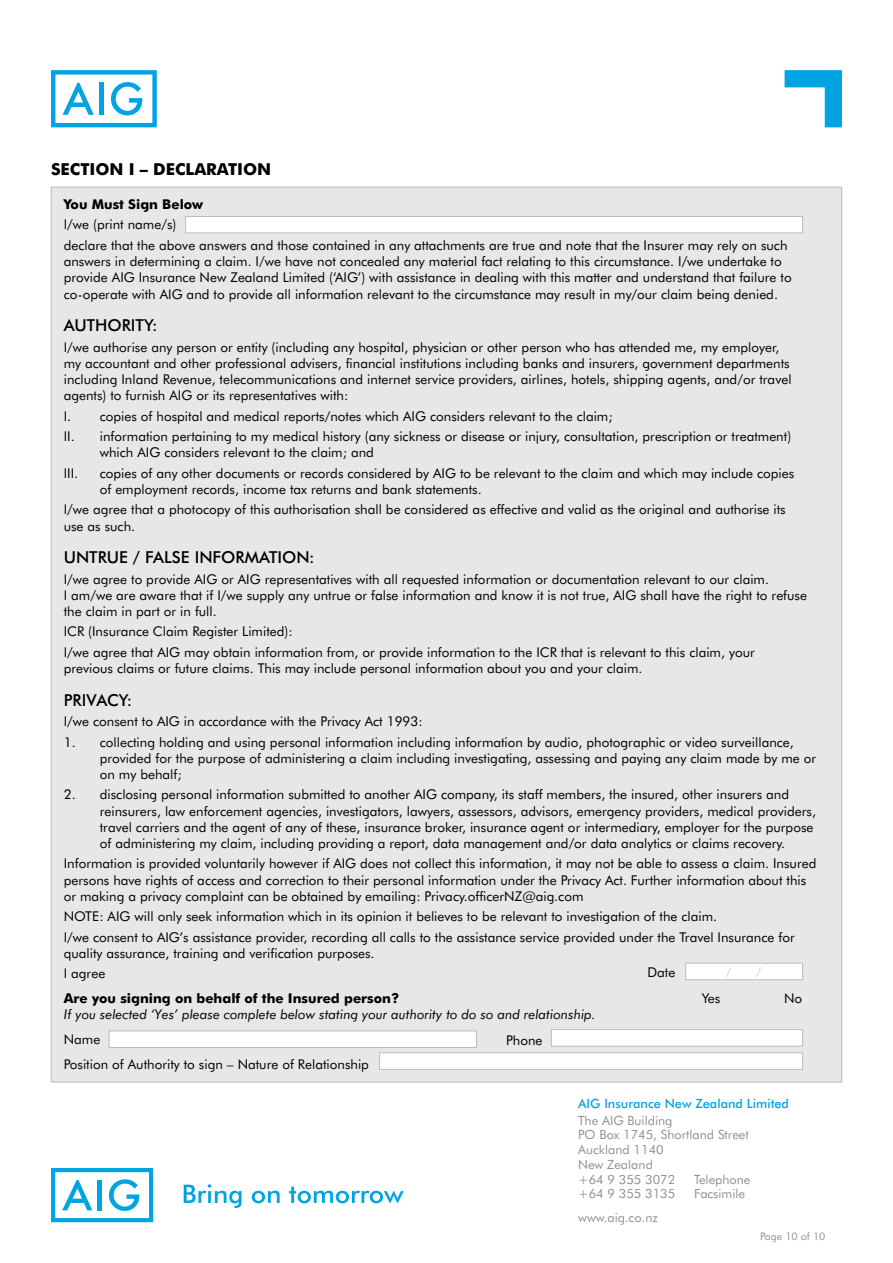
<style>
.page{position:relative;width:893px;height:1263px;background:#fff}
.page>*{position:absolute;margin:0;border:0;box-sizing:border-box;transform-origin:0 0}
.t1{font:500 16.5px "AIG Futura";color:#000}
.t2{font:700 16.5px "AIG Futura";color:#000}
.t3{font:13.5px/16.2px "AIG Futura";color:#000}
.t4{font:italic 13.5px "AIG Futura";color:#000}
.t5{font:700 13.5px "AIG Futura";color:#000}
.t6{font:12.75px/14.7px "AIG Futura";color:#8f9194}
.t7{font:500 12.75px "AIG Futura";color:#00a4e4}
.t8{font:12px "AIG Futura";color:#bad0e1}
.t9{font:10.5px "AIG Futura";color:#8f9194}
</style>
<div class="page">
<svg style="left:785px;top:70px;width:57px;height:57px"></svg>
<svg style="left:51px;top:70px;width:106px;height:57px"></svg>
<div style="left:51px;top:187px;width:791px;height:895px;background:#e6e7e8;border:1px solid #babcbe"></div>
<div style="left:185px;top:216px;width:618px;height:17px;background:#fff;border:1px solid #babcbe"></div>
<div style="left:109px;top:1031px;width:368px;height:17px;background:#fff;border:1px solid #babcbe"></div>
<div style="left:551px;top:1029px;width:252px;height:17px;background:#fff;border:1px solid #babcbe"></div>
<div style="left:379px;top:1052px;width:424px;height:17px;background:#fff;border:1px solid #babcbe"></div>
<svg style="left:51px;top:1168px;width:102px;height:54px"></svg>
<svg style="left:184px;top:1184px;width:58px;height:24px"></svg>
<svg style="left:252px;top:1191px;width:28px;height:12px"></svg>
<svg style="left:289px;top:1186px;width:115px;height:17px"></svg>
<div style="left:685px;top:963px;width:118px;height:17px;background:#fff;border:1px solid #babcbe"></div>
<p class="t2" style="left:51px;top:159px;width:222px">SECTION I – DECLARATION</p>
<p class="t5" style="left:64px;top:196px;width:141px">You Must Sign Below</p>
<p class="t3" style="left:64px;top:214px;width:725px;line-height:20.4px">I/we (print name/s)<br>declare that the above answers and those contained in any attachments are true and note that the Insurer may rely on such</p>
<p class="t3" style="left:64px;top:253px;width:729px">answers in determining a claim. I/we have not concealed any material fact relating to this circumstance. I/we undertake to provide AIG Insurance New Zealand Limited (‘AIG’) with assistance in dealing with this matter and understand that failure to co-operate with AIG and to provide all information relevant to the circumstance may result in my/our claim being denied.</p>
<p class="t1" style="left:64px;top:315px;width:95px">AUTHORITY:</p>
<p class="t3" style="left:64px;top:338px;width:729px">I/we authorise any person or entity (including any hospital, physician or other person who has attended me, my employer, my accountant and other professional advisers, financial institutions including banks and insurers, government departments including Inland Revenue, telecommunications and internet service providers, airlines, hotels, shipping agents, and/or travel agents) to furnish AIG or its representatives with:</p>
<p class="t3" style="left:64px;top:405px;width:729px;line-height:20.4px">I. copies of hospital and medical reports/notes which AIG considers relevant to the claim;<br>II. information pertaining to my medical history (any sickness or disease or injury, consultation, prescription or treatment)</p>
<p class="t3" style="left:100px;top:444px;width:276px">which AIG considers relevant to the claim; and</p>
<p class="t3" style="left:64px;top:465px;width:16px">III.</p>
<p class="t3" style="left:100px;top:465px;width:696px">copies of any other documents or records considered by AIG to be relevant to the claim and which may include copies of employment records, income tax returns and bank statements.</p>
<p class="t3" style="left:64px;top:501px;width:723px">I/we agree that a photocopy of this authorisation shall be considered as effective and valid as the original and authorise its use as such.</p>
<p class="t1" style="left:64px;top:547px;width:252px">UNTRUE / FALSE INFORMATION:</p>
<p class="t3" style="left:64px;top:570px;width:745px">I/we agree to provide AIG or AIG representatives with all requested information or documentation relevant to our claim.<br>I am/we are aware that if I/we supply any untrue or false information and know it is not true, AIG shall have the right to refuse the claim in part or in full.</p>
<p class="t3" style="left:64px;top:621px;width:692px;line-height:20.4px">ICR (Insurance Claim Register Limited):<br>I/we agree that AIG may obtain information from, or provide information to the ICR that is relevant to this claim, your</p>
<p class="t3" style="left:64px;top:660px;width:580px">previous claims or future claims. This may include personal information about you and your claim.</p>
<p class="t1" style="left:64px;top:690px;width:70px">PRIVACY:</p>
<p class="t3" style="left:64px;top:713px;width:361px">I/we consent to AIG in accordance with the Privacy Act 1993:</p>
<p class="t3" style="left:100px;top:733px;width:718px;text-indent:-36px">1. collecting holding and using personal information including information by audio, photographic or video surveillance, provided for the purpose of administering a claim including investigating, assessing and paying any claim made by me or on my behalf;</p>
<p class="t3" style="left:100px;top:786px;width:718px;text-indent:-36px">2. disclosing personal information submitted to another AIG company, its staff members, the insured, other insurers and reinsurers, law enforcement agencies, investigators, lawyers, assessors, advisors, emergency providers, medical providers, travel carriers and the agent of any of these, insurance broker, insurance agent or intermediary, employer for the purpose of administering my claim, including providing a report, data management and/or data analytics or claims recovery.</p>
<p class="t3" style="left:64px;top:855px;width:754px">Information is provided voluntarily however if AIG does not collect this information, it may not be able to assess a claim. Insured persons have rights of access and correction to their personal information under the Privacy Act. Further information about this or making a privacy complaint can be obtained by emailing: Privacy.officerNZ@aig.com</p>
<p class="t3" style="left:64px;top:906px;width:732px;line-height:20.4px">NOTE: AIG will only seek information which in its opinion it believes to be relevant to investigation of the claim.<br>I/we consent to AIG’s assistance provider, recording all calls to the assistance service provided under the Travel Insurance for</p>
<p class="t3" style="left:64px;top:943px;width:312px;line-height:20.4px">quality assurance, training and verification purposes.<br>I agree</p>
<p class="t5" style="left:64px;top:990px;width:337px">Are you signing on behalf of the Insured person?</p>
<p class="t4" style="left:64px;top:1006px;width:533px">If you selected ‘Yes’ please complete below stating your authority to do so and relationship.</p>
<p class="t3" style="left:64px;top:1027px;width:307px;line-height:24.8px">Name<br>Position of Authority to sign – Nature of Relationship</p>
<p class="t8" style="left:726px;top:964px;width:7px">/</p>
<p class="t8" style="left:756px;top:964px;width:7px">/</p>
<p class="t3" style="left:647px;top:964px;width:29px">Date</p>
<p class="t3" style="left:702px;top:990px;width:20px">Yes</p>
<p class="t3" style="left:784px;top:990px;width:20px">No</p>
<p class="t3" style="left:506px;top:1032px;width:38px">Phone</p>
<p class="t7" style="left:578px;top:1096px;width:212px">AIG Insurance New Zealand Limited</p>
<p class="t6" style="left:578px;top:1113px;width:172px">The AIG Building<br>PO Box 1745, Shortland Street<br>Auckland 1140<br>New Zealand<br>+64 9 355 3072</p>
<p class="t6" style="left:694px;top:1172px;width:58px">Telephone</p>
<p class="t6" style="left:578px;top:1186px;width:99px">+64 9 355 3135</p>
<p class="t6" style="left:694px;top:1186px;width:53px">Facsimile</p>
<p class="t6" style="left:578px;top:1210px;width:81px">www.aig.co.nz</p>
<p class="t9" style="left:760px;top:1229px;width:67px">Page 10 of 10</p>
</div>
